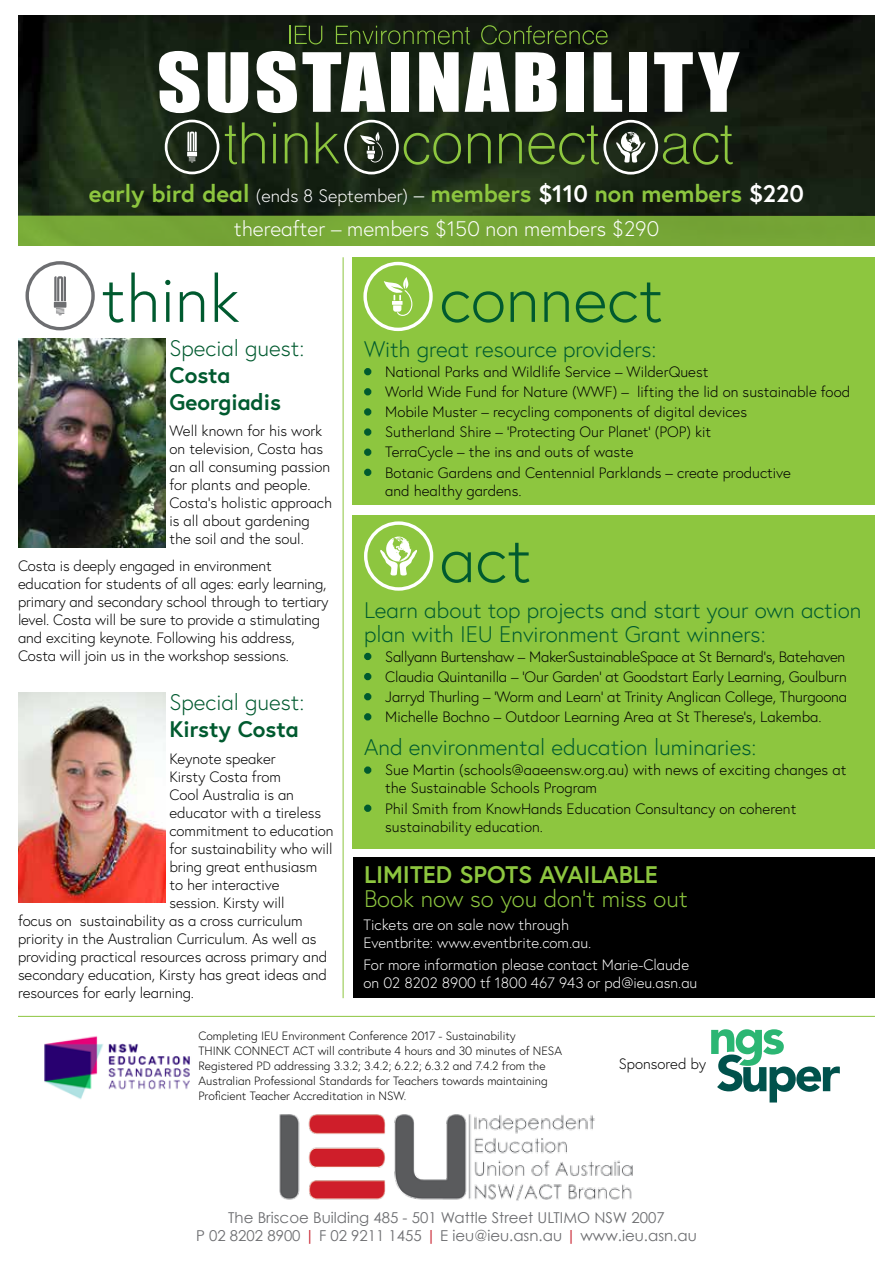
<style>
.page{position:relative;width:893px;height:1263px;background:#fff}
.page>*{position:absolute;margin:0;border:0;box-sizing:border-box;transform-origin:0 0}
.t1{font:300 65.25px "Europa";color:#005a2f}
.t2{font:700 24px "Europa";color:#8dc63f}
.t3{font:300 24px "Europa";color:#8dc63f}
.t4{font:300 22.5px/24px "Europa";color:#005a2f}
.t5{font:700 22.5px/27px "Europa";color:#005a2f}
.t6{font:300 21px "Europa";color:#fff}
.t7{font:300 15px/18px "Europa";letter-spacing:-.005em;color:#000}
.t8{font:300 15px/18px "Europa";color:#fff}
.t9{font:15px/18px "Century Gothic";color:#6d6e71;text-align:center}
.t10{font:300 12px/15px "Europa";color:#000}
.s1{font-weight:300;font-size:18px;color:#fff}
.s2{font-weight:300;font-size:21px;color:#fff}
.s3{color:#fff}
.s4{font-weight:700;color:#005a2f}
.s5{color:#c71e2b}
</style>
<div class="page">
<div style="left:353px;top:515px;width:522px;height:334px;background:#8dc63f"></div>
<div style="left:353px;top:257px;width:522px;height:248px;background:#8dc63f"></div>
<img style="left:18px;top:15px;width:857px;height:200px">
<svg style="left:165px;top:120px;width:54px;height:54px;background:#4a5448"></svg>
<svg style="left:225px;top:122px;width:40px;height:42px;background:#31471d"></svg>
<hr style="left:273px;top:134px;width:3px;height:29px;background:#8dc63f">
<svg style="left:273px;top:122px;width:3px;height:5px"></svg>
<svg style="left:285px;top:133px;width:22px;height:30px"></svg>
<svg style="left:316px;top:120px;width:145px;height:54px;background:#34442b"></svg>
<svg style="left:468px;top:133px;width:23px;height:30px"></svg>
<svg style="left:499px;top:133px;width:23px;height:30px"></svg>
<svg style="left:528px;top:120px;width:205px;height:55px;background:#354429"></svg>
<svg style="left:159px;top:51px;width:40px;height:62px"></svg>
<svg style="left:208px;top:52px;width:40px;height:61px"></svg>
<svg style="left:257px;top:51px;width:128px;height:62px"></svg>
<div style="left:391px;top:52px;width:18px;height:60px;background:#fff"></div>
<svg style="left:419px;top:52px;width:40px;height:60px"></svg>
<svg style="left:465px;top:52px;width:44px;height:60px"></svg>
<svg style="left:515px;top:52px;width:42px;height:60px"></svg>
<div style="left:566px;top:52px;width:18px;height:60px;background:#fff"></div>
<svg style="left:594px;top:52px;width:28px;height:60px"></svg>
<div style="left:629px;top:52px;width:18px;height:60px;background:#fff"></div>
<svg style="left:654px;top:52px;width:86px;height:60px"></svg>
<svg style="left:290px;top:26px;width:32px;height:18px"></svg>
<svg style="left:336px;top:26px;width:134px;height:18px;background:#283918"></svg>
<svg style="left:481px;top:25px;width:127px;height:20px;background:#253317"></svg>
<div style="left:18px;top:215px;width:857px;height:31px;background:#76a636"></div>
<img style="left:279px;top:1114px;width:354px;height:87px">
<img style="left:18px;top:338px;width:147px;height:210px">
<hr style="left:343px;top:257px;width:1px;height:741px;background:#8dc63f">
<div style="left:353px;top:857px;width:522px;height:141px;background:#000"></div>
<svg style="left:711px;top:1029px;width:129px;height:73px"></svg>
<img style="left:44px;top:1036px;width:146px;height:64px">
<div style="left:364px;top:653px;width:7px;height:7px;border:3px solid #005a2f;border-radius:50%"></div>
<div style="left:364px;top:673px;width:7px;height:7px;border:3px solid #005a2f;border-radius:50%"></div>
<div style="left:364px;top:693px;width:7px;height:7px;border:3px solid #005a2f;border-radius:50%"></div>
<div style="left:364px;top:713px;width:7px;height:7px;border:3px solid #005a2f;border-radius:50%"></div>
<img style="left:18px;top:693px;width:147px;height:209px">
<div style="left:364px;top:368px;width:7px;height:7px;border:3px solid #005a2f;border-radius:50%"></div>
<div style="left:364px;top:388px;width:7px;height:7px;border:3px solid #005a2f;border-radius:50%"></div>
<div style="left:364px;top:408px;width:7px;height:8px;border:3px solid #005a2f;border-radius:50%"></div>
<div style="left:364px;top:428px;width:7px;height:8px;border:3px solid #005a2f;border-radius:50%"></div>
<div style="left:364px;top:448px;width:7px;height:8px;border:3px solid #005a2f;border-radius:50%"></div>
<div style="left:364px;top:469px;width:7px;height:7px;border:3px solid #005a2f;border-radius:50%"></div>
<svg style="left:363px;top:262px;width:70px;height:69px"></svg>
<svg style="left:364px;top:521px;width:69px;height:70px"></svg>
<svg style="left:25px;top:261px;width:70px;height:69px"></svg>
<div style="left:364px;top:766px;width:7px;height:8px;border:3px solid #005a2f;border-radius:50%"></div>
<div style="left:364px;top:804px;width:7px;height:8px;border:3px solid #005a2f;border-radius:50%"></div>
<hr style="left:18px;top:1016px;width:857px;height:1px;background:#8dc63f">
<h2 class="t2" style="left:89px;top:177px;width:717px">early bird deal <span class="s1">(ends 8 September)</span> <span class="s2">–</span> members <span class="s3">$110</span> non members <span class="s3">$220</span></h2>
<h3 class="t6" style="left:234px;top:215px;width:427px">thereafter – members $150 non members $290</h3>
<h1 class="t1" style="left:101px;top:258px;width:140px">think</h1>
<h1 class="t1" style="left:440px;top:258px;width:225px">connect</h1>
<h3 class="t4" style="left:364px;top:337px;width:294px">With great resource providers:</h3>
<p class="t7" style="left:364px;top:362px;width:346px"><span class="s4">•</span> National Parks and Wildlife Service – WilderQuest</p>
<p class="t7" style="left:364px;top:383px;width:488px"><span class="s4">•</span> World Wide Fund for Nature (WWF) – lifting the lid on sustainable food</p>
<p class="t7" style="left:364px;top:403px;width:385px"><span class="s4">•</span> Mobile Muster – recycling components of digital devices</p>
<p class="t7" style="left:364px;top:423px;width:349px"><span class="s4">•</span> Sutherland Shire – ‘Protecting Our Planet’ (POP) kit</p>
<p class="t7" style="left:364px;top:443px;width:271px"><span class="s4">•</span> TerraCycle – the ins and outs of waste</p>
<p class="t7" style="left:385px;top:463px;width:407px;text-indent:-21px"><span class="s4">•</span> Botanic Gardens and Centennial Parklands – create productive and healthy gardens.</p>
<h3 class="t4" style="left:169px;top:335px;width:136px">Special guest:</h3>
<h3 class="t5" style="left:169px;top:361px;width:113px">Costa<br>Georgiadis</h3>
<p class="t7" style="left:169px;top:422px;width:164px">Well known for his work on television, Costa has an all consuming passion for plants and people.<br>Costa’s holistic approach is all about gardening the soil and the soul.</p>
<p class="t7" style="left:18px;top:556px;width:312px">Costa is deeply engaged in environment education for students of all ages: early learning, primary and secondary school through to tertiary level. Costa will be sure to provide a stimulating and exciting keynote. Following his address, Costa will join us in the workshop sessions.</p>
<h1 class="t1" style="left:440px;top:519px;width:93px">act</h1>
<h3 class="t4" style="left:364px;top:597px;width:499px">Learn about top projects and start your own action plan with IEU Environment Grant winners:</h3>
<p class="t7" style="left:364px;top:647px;width:483px"><span class="s4">•</span> Sallyann Burtenshaw – MakerSustainableSpace at St Bernard’s, Batehaven</p>
<p class="t7" style="left:364px;top:667px;width:484px"><span class="s4">•</span> Claudia Quintanilla – ‘Our Garden’ at Goodstart Early Learning, Goulburn</p>
<p class="t7" style="left:364px;top:687px;width:485px"><span class="s4">•</span> Jarryd Thurling – ‘Worm and Learn’ at Trinity Anglican College, Thurgoona</p>
<p class="t7" style="left:364px;top:708px;width:459px"><span class="s4">•</span> Michelle Bochno – Outdoor Learning Area at St Therese’s, Lakemba.</p>
<h3 class="t4" style="left:169px;top:690px;width:136px">Special guest:</h3>
<h3 class="t5" style="left:169px;top:715px;width:131px">Kirsty Costa</h3>
<p class="t7" style="left:169px;top:749px;width:108px">Keynote speaker</p>
<p class="t7" style="left:169px;top:767px;width:113px">Kirsty Costa from</p>
<p class="t7" style="left:169px;top:785px;width:126px">Cool Australia is an</p>
<p class="t7" style="left:169px;top:803px;width:153px">educator with a tireless</p>
<p class="t7" style="left:169px;top:821px;width:166px">commitment to education</p>
<p class="t7" style="left:169px;top:839px;width:165px">for sustainability who will</p>
<p class="t7" style="left:169px;top:857px;width:149px">bring great enthusiasm</p>
<p class="t7" style="left:169px;top:875px;width:111px">to her interactive</p>
<p class="t7" style="left:169px;top:893px;width:116px">session. Kirsty will</p>
<p class="t7" style="left:18px;top:911px;width:286px">focus on sustainability as a cross curriculum</p>
<p class="t7" style="left:18px;top:929px;width:300px">priority in the Australian Curriculum. As well as</p>
<p class="t7" style="left:18px;top:947px;width:311px">providing practical resources across primary and</p>
<p class="t7" style="left:18px;top:965px;width:311px">secondary education, Kirsty has great ideas and</p>
<p class="t7" style="left:18px;top:983px;width:178px">resources for early learning.</p>
<h3 class="t4" style="left:364px;top:735px;width:394px">And environmental education luminaries:</h3>
<p class="t7" style="left:385px;top:761px;width:463px;text-indent:-21px"><span class="s4">•</span> Sue Martin (schools@aaeensw.org.au) with news of exciting changes at the Sustainable Schools Program</p>
<p class="t7" style="left:385px;top:799px;width:413px;text-indent:-21px"><span class="s4">•</span> Phil Smith from KnowHands Education Consultancy on coherent sustainability education.</p>
<h2 class="t2" style="left:364px;top:858px;width:295px">LIMITED SPOTS AVAILABLE</h2>
<h2 class="t3" style="left:364px;top:883px;width:325px">Book now so you don’t miss out</h2>
<p class="t8" style="left:364px;top:916px;width:229px">Tickets are on sale now through<br>Eventbrite: www.eventbrite.com.au.</p>
<p class="t8" style="left:364px;top:956px;width:335px">For more information please contact Marie-Claude on 02 8202 8900 tf 1800 467 943 or pd@ieu.asn.au</p>
<p class="t10" style="left:198px;top:1028px;width:365px">Completing IEU Environment Conference 2017 - Sustainability<br>THINK CONNECT ACT will contribute 4 hours and 30 minutes of NESA Registered PD addressing 3.3.2; 3.4.2; 6.2.2; 6.3.2 and 7.4.2 from the Australian Professional Standards for Teachers towards maintaining Proficient Teacher Accreditation in NSW.</p>
<p class="t7" style="left:619px;top:1054px;width:89px">Sponsored by</p>
<p class="t9" style="left:196px;top:1208px;width:502px">The Briscoe Building 485 - 501 Wattle Street ULTIMO NSW 2007<br>P 02 8202 8900 <span class="s5">|</span> F 02 9211 1455 <span class="s5">|</span> E ieu@ieu.asn.au <span class="s5">|</span> www.ieu.asn.au</p>
</div>
